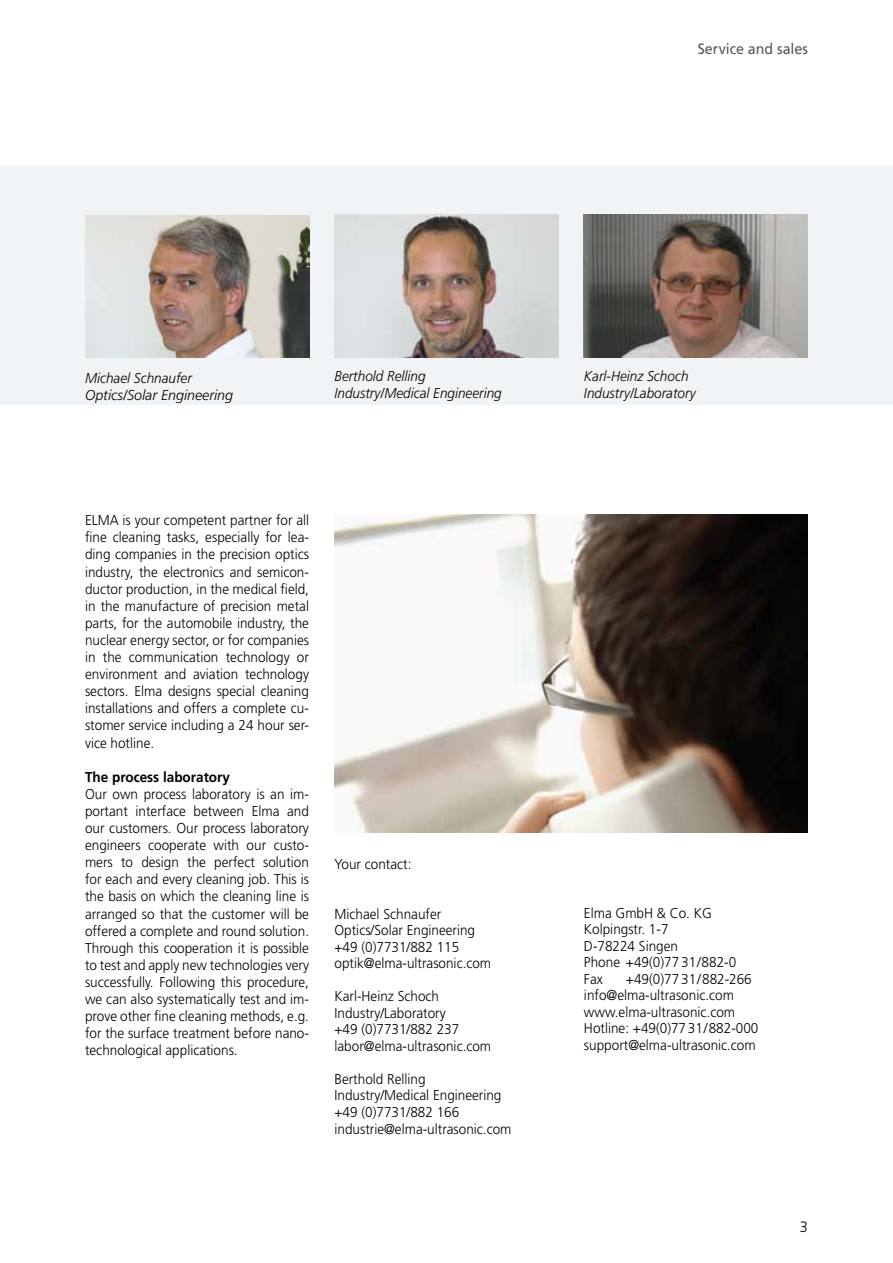
<style>
.page{position:relative;width:893px;height:1263px;background:#fff}
.page>*{position:absolute;margin:0;border:0;box-sizing:border-box;transform-origin:0 0}
.t1{font:15px "Frutiger";color:#58585a;scale:.95 1}
.t2{font:300 15px "Frutiger";color:#000;scale:.96 1}
.t3{font:300 14.25px/17.1px "Frutiger";color:#000;scale:.95 1}
.t4{font:italic 300 14.25px/17.1px "Frutiger";color:#000;scale:.95 1}
.t5{font:700 14.25px "Frutiger";color:#000;scale:.95 1}
</style>
<div class="page">
<div style="left:0;top:167px;width:892px;height:238px;background:#f1f4f6"></div>
<img style="left:334px;top:514px;width:474px;height:319px">
<img style="left:85px;top:215px;width:224px;height:142px">
<img style="left:584px;top:215px;width:224px;height:142px">
<img style="left:334px;top:215px;width:224px;height:142px">
<p class="t1" style="left:698px;top:40px;width:118px">Service and sales</p>
<p class="t4" style="left:85px;top:370px;width:157px">Michael Schnaufer<br>Optics/Solar Engineering</p>
<p class="t4" style="left:334px;top:368px;width:178px">Berthold Relling<br>Industry/Medical Engineering</p>
<p class="t4" style="left:584px;top:368px;width:119px">Karl-Heinz Schoch<br>Industry/Laboratory</p>
<p class="t3" style="left:85px;top:512px;width:237px;text-align:justify">ELMA is your competent partner for all fine cleaning tasks, especially for lea&shy;ding companies in the precision optics industry, the electronics and semicon&shy;ductor production, in the medical field, in the manufacture of precision metal parts, for the automobile industry, the nuclear energy sector, or for companies in the communication technology or environment and aviation technology sectors. Elma designs special cleaning installations and offers a complete cu&shy;stomer service including a 24 hour ser&shy;vice hotline.</p>
<p class="t5" style="left:85px;top:768px;width:154px">The process laboratory</p>
<p class="t3" style="left:85px;top:786px;width:237px;text-align:justify">Our own process laboratory is an im&shy;portant interface between Elma and our customers. Our process laboratory engineers cooperate with our custo&shy;mers to design the perfect solution for each and every cleaning job. This is the basis on which the cleaning line is arranged so that the customer will be offered a complete and round solution.<br>Through this cooperation it is possible to test and apply new technologies very successfully. Following this procedure, we can also systematically test and im&shy;prove other fine cleaning methods, e.g. for the surface treatment before nano&shy;technological applications.</p>
<p class="t3" style="left:334px;top:855px;width:83px">Your contact:</p>
<p class="t3" style="left:334px;top:906px;width:166px;line-height:16.5px">Michael Schnaufer<br>Optics/Solar Engineering +49 (0)7731/882 115 optik@elma-ultrasonic.com</p>
<p class="t3" style="left:334px;top:988px;width:166px;line-height:16.5px">Karl-Heinz Schoch<br>Industry/Laboratory<br>+49 (0)7731/882 237 labor@elma-ultrasonic.com</p>
<p class="t3" style="left:334px;top:1071px;width:188px;line-height:16.6px">Berthold Relling<br>Industry/Medical Engineering +49 (0)7731/882 166 industrie@elma-ultrasonic.com</p>
<p class="t3" style="left:584px;top:905px;width:162px;line-height:16.5px">Elma GmbH &amp; Co. KG<br>Kolpingstr. 1-7<br>D-78224 Singen<br>Phone +49(0)77 31/882-0<br>Fax</p>
<p class="t3" style="left:584px;top:971px;width:185px;line-height:16.5px;text-indent:42px">+49(0)77 31/882-266 info@elma-ultrasonic.com www.elma-ultrasonic.com<br>Hotline: +49(0)7731/882-000 support@elma-ultrasonic.com</p>
<p class="t2" style="left:800px;top:1218px;width:10px">3</p>
</div>
